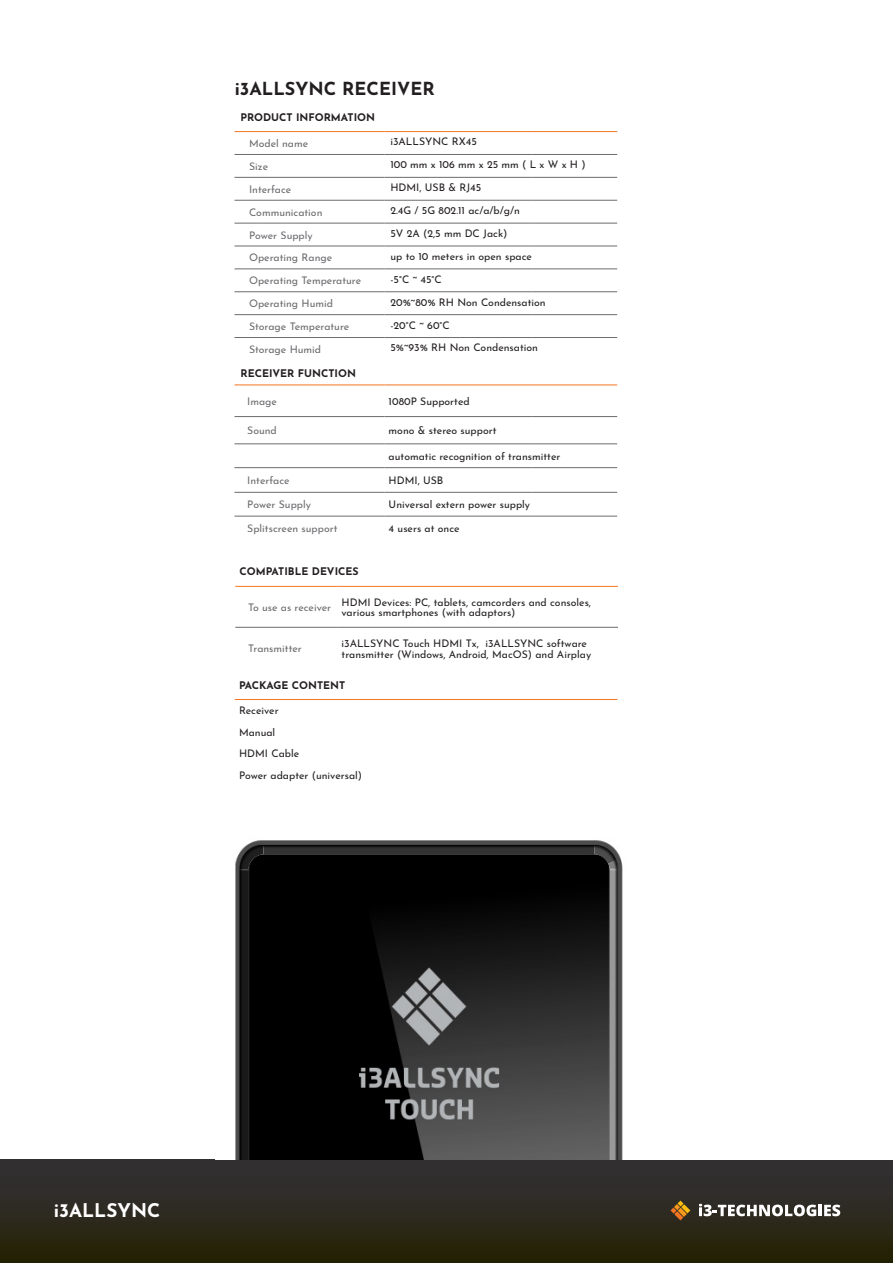
<style>
.page{position:relative;width:893px;height:1263px;background:#fff}
.page>*{position:absolute;margin:0;border:0;box-sizing:border-box;transform-origin:0 0}
.t1{font:700 18.9px "Josefin Sans";color:#fff}
.sub_header{font:700 18px "Josefin Sans";color:#231f20}
.TXT_Table{font:10.5px/10.5px "Josefin Sans";color:#231f20}
.Table_specs{font:10.5px "Josefin Sans";color:#6c6b6f}
.Header_Cells{font:700 10.5px "Josefin Sans";color:#231f20}
.TXT_Table-2{font:10.5px "Josefin Sans";color:#6c6b6f}
</style>
<div class="page">
<div style="left:0;top:1159px;width:893px;height:104px;background:linear-gradient(to bottom,#333138,#252205)"></div>
<svg style="left:670px;top:1200px;width:20px;height:20px"></svg>
<svg style="left:699px;top:1204px;width:141px;height:20px"></svg>
<hr style="left:384px;top:416px;width:148px;height:1px;background:#6c6b6f">
<hr style="left:532px;top:416px;width:85px;height:1px;background:#6c6b6f">
<hr style="left:384px;top:443px;width:148px;height:1px;background:#6c6b6f">
<hr style="left:532px;top:443px;width:85px;height:1px;background:#6c6b6f">
<hr style="left:384px;top:467px;width:148px;height:1px;background:#6c6b6f">
<hr style="left:532px;top:467px;width:85px;height:1px;background:#6c6b6f">
<hr style="left:384px;top:492px;width:148px;height:1px;background:#6c6b6f">
<hr style="left:532px;top:492px;width:85px;height:1px;background:#6c6b6f">
<hr style="left:234px;top:131px;width:150px;height:1px;background:#f47521">
<hr style="left:384px;top:131px;width:148px;height:1px;background:#f47521">
<hr style="left:532px;top:131px;width:85px;height:1px;background:#f47521">
<hr style="left:234px;top:154px;width:150px;height:1px;background:#6c6b6f">
<hr style="left:384px;top:154px;width:148px;height:1px;background:#6c6b6f">
<hr style="left:532px;top:154px;width:85px;height:1px;background:#6c6b6f">
<hr style="left:234px;top:177px;width:150px;height:1px;background:#6c6b6f">
<hr style="left:384px;top:177px;width:148px;height:1px;background:#6c6b6f">
<hr style="left:532px;top:177px;width:85px;height:1px;background:#6c6b6f">
<hr style="left:234px;top:200px;width:150px;height:1px;background:#6c6b6f">
<hr style="left:384px;top:200px;width:148px;height:1px;background:#6c6b6f">
<hr style="left:532px;top:200px;width:85px;height:1px;background:#6c6b6f">
<hr style="left:234px;top:223px;width:150px;height:1px;background:#6c6b6f">
<hr style="left:384px;top:223px;width:148px;height:1px;background:#6c6b6f">
<hr style="left:532px;top:223px;width:85px;height:1px;background:#6c6b6f">
<hr style="left:234px;top:246px;width:150px;height:1px;background:#6c6b6f">
<hr style="left:384px;top:246px;width:148px;height:1px;background:#6c6b6f">
<hr style="left:532px;top:246px;width:85px;height:1px;background:#6c6b6f">
<hr style="left:234px;top:268px;width:150px;height:1px;background:#6c6b6f">
<hr style="left:384px;top:268px;width:148px;height:1px;background:#6c6b6f">
<hr style="left:532px;top:268px;width:85px;height:1px;background:#6c6b6f">
<hr style="left:234px;top:291px;width:150px;height:1px;background:#6c6b6f">
<hr style="left:384px;top:291px;width:148px;height:1px;background:#6c6b6f">
<hr style="left:532px;top:291px;width:85px;height:1px;background:#6c6b6f">
<hr style="left:234px;top:314px;width:150px;height:1px;background:#6c6b6f">
<hr style="left:384px;top:314px;width:148px;height:1px;background:#6c6b6f">
<hr style="left:532px;top:314px;width:85px;height:1px;background:#6c6b6f">
<hr style="left:234px;top:337px;width:150px;height:1px;background:#6c6b6f">
<hr style="left:384px;top:337px;width:148px;height:1px;background:#6c6b6f">
<hr style="left:532px;top:337px;width:85px;height:1px;background:#6c6b6f">
<hr style="left:234px;top:385px;width:150px;height:1px;background:#f47521">
<hr style="left:384px;top:385px;width:148px;height:1px;background:#f47521">
<hr style="left:532px;top:385px;width:85px;height:1px;background:#f47521">
<hr style="left:234px;top:516px;width:150px;height:1px;background:#6c6b6f">
<hr style="left:384px;top:516px;width:148px;height:1px;background:#6c6b6f">
<hr style="left:532px;top:516px;width:85px;height:1px;background:#6c6b6f">
<hr style="left:234px;top:416px;width:150px;height:1px;background:#6c6b6f">
<hr style="left:234px;top:443px;width:150px;height:1px;background:#6c6b6f">
<hr style="left:234px;top:467px;width:150px;height:1px;background:#6c6b6f">
<hr style="left:234px;top:492px;width:150px;height:1px;background:#6c6b6f">
<hr style="left:235px;top:627px;width:102px;height:1px;background:#6c6b6f">
<hr style="left:337px;top:627px;width:281px;height:1px;background:#6c6b6f">
<hr style="left:235px;top:586px;width:102px;height:1px;background:#f47521">
<hr style="left:337px;top:586px;width:281px;height:1px;background:#f47521">
<hr style="left:235px;top:699px;width:123px;height:1px;background:#f47521">
<hr style="left:358px;top:699px;width:259px;height:1px;background:#f47521">
<img style="left:235px;top:840px;width:388px;height:319px">
<p class="sub_header" style="left:235px;top:73px;width:201px">i3ALLSYNC RECEIVER</p>
<p class="Header_Cells" style="left:240px;top:108px;width:136px">PRODUCT INFORMATION</p>
<p class="Table_specs" style="left:249px;top:135px;width:61px">Model name</p>
<p class="TXT_Table" style="left:390px;top:135px;width:88px">i3ALLSYNC RX45</p>
<p class="Table_specs" style="left:249px;top:157px;width:21px">Size</p>
<p class="TXT_Table" style="left:390px;top:158px;width:197px">100 mm x 106 mm x 25 mm ( L x W x H )</p>
<p class="Table_specs" style="left:249px;top:180px;width:44px">Interface</p>
<p class="TXT_Table" style="left:390px;top:181px;width:92px">HDMI, USB &amp; RJ45</p>
<p class="Table_specs" style="left:249px;top:203px;width:75px">Communication</p>
<p class="TXT_Table" style="left:390px;top:204px;width:131px">2.4G / 5G 802.11 ac/a/b/g/n</p>
<p class="Table_specs" style="left:249px;top:226px;width:65px">Power Supply</p>
<p class="TXT_Table" style="left:390px;top:227px;width:119px">5V 2A (2,5 mm DC Jack)</p>
<p class="Table_specs" style="left:249px;top:249px;width:85px">Operating Range</p>
<p class="TXT_Table" style="left:390px;top:250px;width:143px">up to 10 meters in open space</p>
<p class="Table_specs" style="left:249px;top:272px;width:114px">Operating Temperature</p>
<p class="TXT_Table" style="left:390px;top:273px;width:53px">-5°C ~ 45°C</p>
<p class="Table_specs" style="left:249px;top:295px;width:86px">Operating Humid</p>
<p class="TXT_Table" style="left:390px;top:295px;width:157px">20%~80% RH Non Condensation</p>
<p class="Table_specs" style="left:249px;top:318px;width:102px">Storage Temperature</p>
<p class="TXT_Table" style="left:390px;top:318px;width:61px">-20°C ~ 60°C</p>
<p class="Table_specs" style="left:249px;top:340px;width:74px">Storage Humid</p>
<p class="TXT_Table" style="left:390px;top:341px;width:149px">5%~93% RH Non Condensation</p>
<p class="Header_Cells" style="left:240px;top:364px;width:117px">RECEIVER FUNCTION</p>
<p class="Table_specs" style="left:247px;top:392px;width:31px">Image</p>
<p class="TXT_Table" style="left:389px;top:394px;width:83px">1080P Supported</p>
<p class="Table_specs" style="left:247px;top:422px;width:31px">Sound</p>
<p class="TXT_Table" style="left:389px;top:424px;width:109px">mono &amp; stereo support</p>
<p class="TXT_Table" style="left:389px;top:449px;width:173px">automatic recognition of transmitter</p>
<p class="Table_specs" style="left:247px;top:471px;width:44px">Interface</p>
<p class="TXT_Table" style="left:389px;top:474px;width:56px">HDMI, USB</p>
<p class="Table_specs" style="left:247px;top:496px;width:65px">Power Supply</p>
<p class="TXT_Table" style="left:389px;top:498px;width:143px">Universal extern power supply</p>
<p class="Table_specs" style="left:247px;top:519px;width:92px">Splitscreen support</p>
<p class="TXT_Table" style="left:389px;top:522px;width:73px">4 users at once</p>
<p class="Header_Cells" style="left:239px;top:562px;width:121px">COMPATIBLE DEVICES</p>
<p class="TXT_Table-2" style="left:248px;top:598px;width:85px">To use as receiver</p>
<p class="TXT_Table" style="left:342px;top:595px;width:251px">HDMI Devices: PC, tablets, camcorders and consoles, various smartphones (with adaptors)</p>
<p class="TXT_Table-2" style="left:248px;top:640px;width:55px">Transmitter</p>
<p class="TXT_Table" style="left:342px;top:637px;width:251px">i3ALLSYNC Touch HDMI Tx, i3ALLSYNC software transmitter (Windows, Android, MacOS) and Airplay</p>
<p class="Header_Cells" style="left:239px;top:675px;width:108px">PACKAGE CONTENT</p>
<p class="TXT_Table" style="left:239px;top:704px;width:41px">Receiver</p>
<p class="TXT_Table" style="left:239px;top:725px;width:38px">Manual</p>
<p class="TXT_Table" style="left:239px;top:747px;width:62px">HDMI Cable</p>
<p class="TXT_Table" style="left:239px;top:768px;width:125px">Power adapter (universal)</p>
<h1 class="t1" style="left:54px;top:1194px;width:108px">i3ALLSYNC</h1>
</div>
